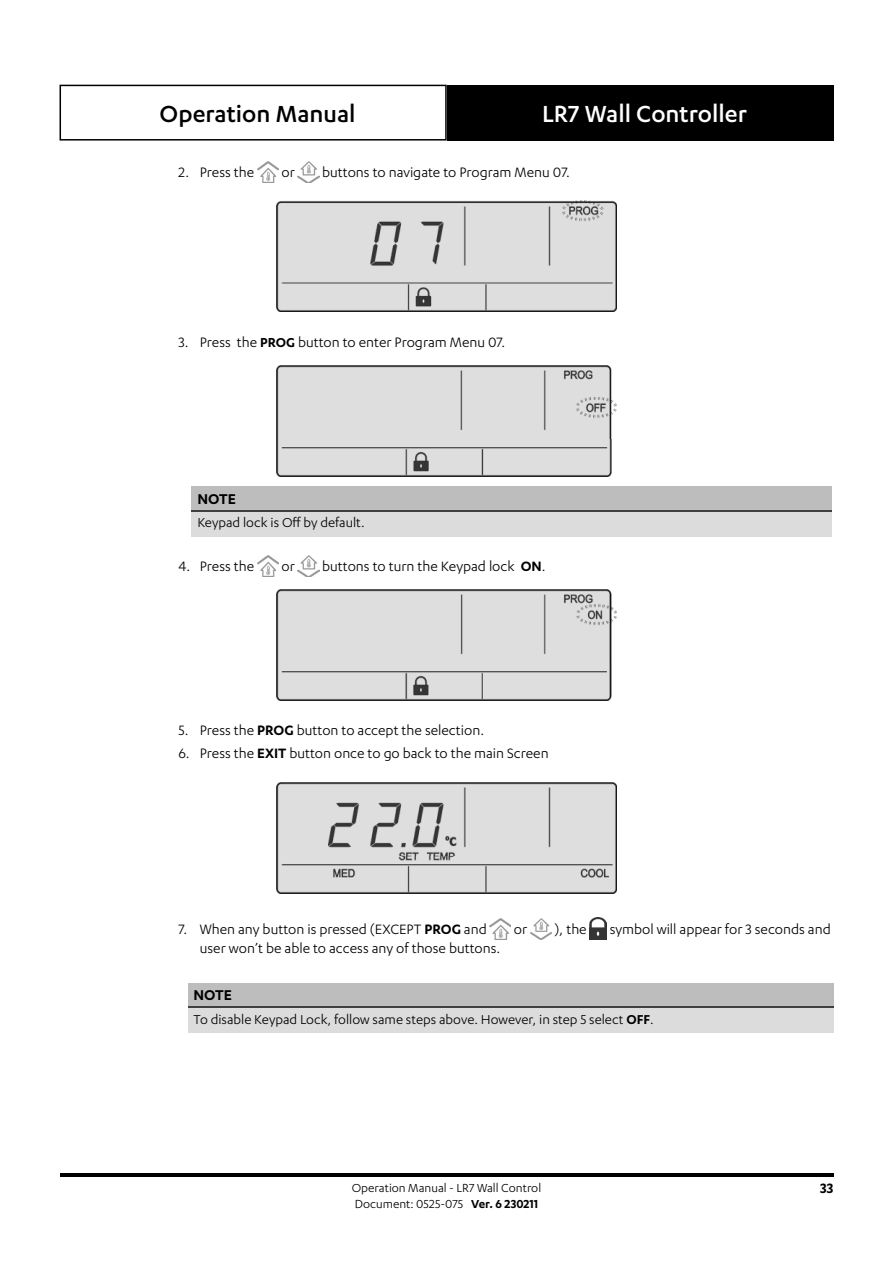
<style>
.page{position:relative;width:893px;height:1263px;background:#fff}
.page>*{position:absolute;margin:0;border:0;box-sizing:border-box;transform-origin:0 0}
.t1{font:500 27px "Karbon";color:#fff}
.t2{font:500 27px "Karbon";color:#000}
.t3{font:600 16.5px "Karbon";color:#000}
.t4{font:15.75px "Karbon";color:#000}
.t5{font:600 15.75px "Karbon";color:#000}
.t6{font:15px "Karbon";color:#000}
.t7{font:13.5px/16.2px "Karbon";color:#000}
.s1{font-weight:600;font-size:15px}
.s2{font-weight:600}
</style>
<div class="page">
<hr style="left:60px;top:1173px;width:773px;height:3px;background:#000">
<svg style="left:60px;top:85px;width:387px;height:56px"></svg>
<div style="left:447px;top:85px;width:386px;height:56px;background:#000"></div>
<img style="left:257px;top:162px;width:22px;height:21px">
<img style="left:298px;top:162px;width:21px;height:21px">
<img style="left:276px;top:201px;width:341px;height:110px">
<img style="left:276px;top:366px;width:341px;height:110px">
<div style="left:191px;top:486px;width:641px;height:25px;background:#bdbdbd"></div>
<div style="left:191px;top:511px;width:641px;height:25px;background:#dcdcdc"></div>
<hr style="left:191px;top:510px;width:641px;height:1px;background:#404040">
<img style="left:257px;top:556px;width:22px;height:21px">
<img style="left:298px;top:556px;width:21px;height:21px">
<img style="left:276px;top:590px;width:341px;height:110px">
<img style="left:276px;top:782px;width:341px;height:111px">
<img style="left:490px;top:918px;width:21px;height:21px">
<img style="left:530px;top:918px;width:22px;height:22px">
<img style="left:590px;top:918px;width:17px;height:21px">
<div style="left:188px;top:983px;width:645px;height:24px;background:#bdbdbd"></div>
<div style="left:188px;top:1007px;width:645px;height:26px;background:#dcdcdc"></div>
<hr style="left:188px;top:1007px;width:645px;height:1px;background:#404040">
<h1 class="t2" style="left:160px;top:103px;width:197px">Operation Manual</h1>
<h1 class="t1" style="left:542px;top:104px;width:206px">LR7 Wall Controller</h1>
<p class="t4" style="left:179px;top:166px;width:77px">2. Press the</p>
<p class="t4" style="left:282px;top:166px;width:15px">or</p>
<p class="t4" style="left:322px;top:166px;width:249px">buttons to navigate to Program Menu 07.</p>
<p class="t4" style="left:179px;top:336px;width:328px">3. Press the <span class="s1">PROG</span> button to enter Program Menu 07.</p>
<p class="t3" style="left:197px;top:492px;width:40px">NOTE</p>
<p class="t6" style="left:197px;top:516px;width:169px">Keypad lock is Off by default.</p>
<p class="t4" style="left:179px;top:560px;width:77px">4. Press the</p>
<p class="t4" style="left:282px;top:560px;width:15px">or</p>
<p class="t4" style="left:322px;top:560px;width:225px">buttons to turn the Keypad lock <span class="s2">ON</span>.</p>
<p class="t4" style="left:179px;top:724px;width:307px">5. Press the <span class="s2">PROG</span> button to accept the selection.</p>
<p class="t4" style="left:179px;top:747px;width:372px">6. Press the <span class="s2">EXIT</span> button once to go back to the main Screen</p>
<p class="t4" style="left:179px;top:923px;width:310px">7. When any button is pressed (EXCEPT <span class="s2">PROG</span> and</p>
<p class="t4" style="left:514px;top:923px;width:15px">or</p>
<p class="t4" style="left:555px;top:923px;width:34px">), the</p>
<p class="t4" style="left:610px;top:923px;width:223px">symbol will appear for 3 seconds and</p>
<p class="t4" style="left:200px;top:942px;width:302px">user won’t be able to access any of those buttons.</p>
<p class="t3" style="left:194px;top:989px;width:40px">NOTE</p>
<p class="t6" style="left:194px;top:1013px;width:462px">To disable Keypad Lock, follow same steps above. However, in step 5 select <span class="s2">OFF</span>.</p>
<p class="t7" style="left:352px;top:1180px;width:191px">Operation Manual - LR7 Wall Control<br>Document: 0525-075 <span class="s2">Ver. 6 230211</span></p>
<p class="t5" style="left:820px;top:1182px;width:15px">33</p>
</div>
